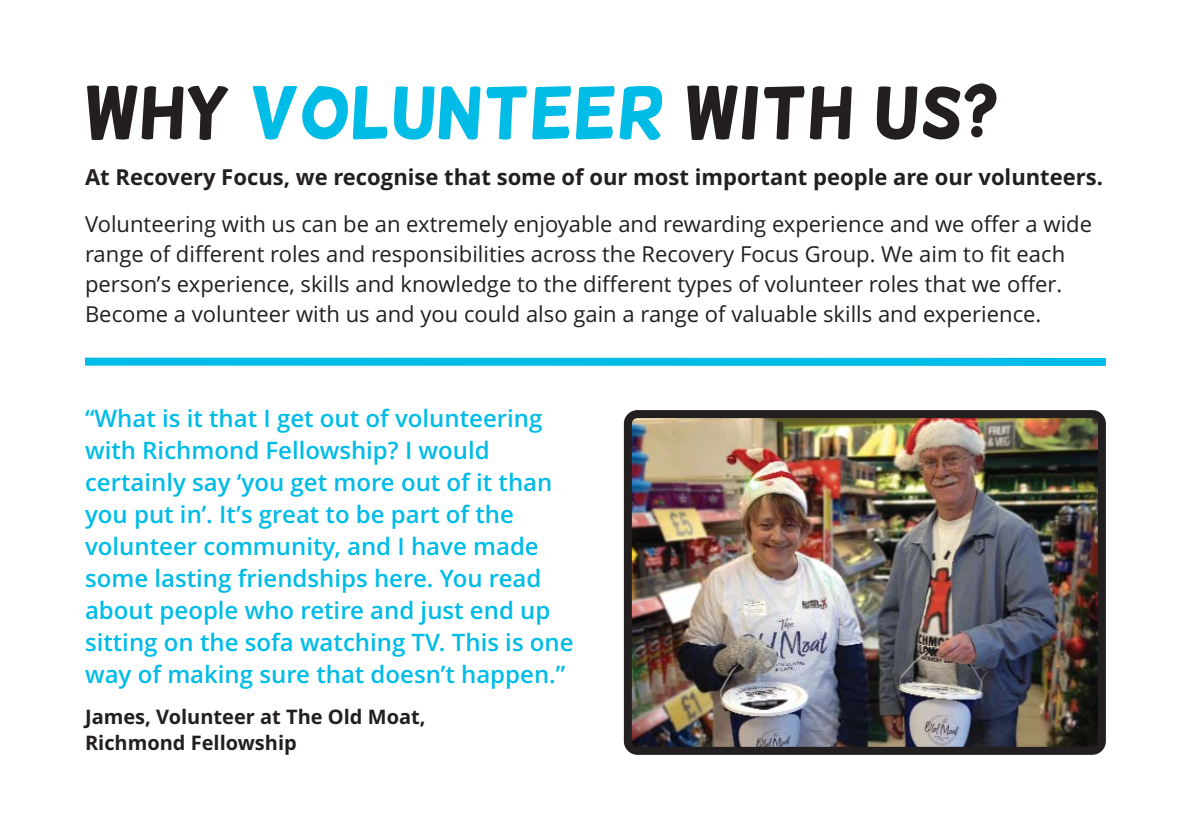
<style>
.page{position:relative;width:1191px;height:840px;background:#fff}
.page>*{position:absolute;margin:0;border:0;box-sizing:border-box;transform-origin:0 0}
.t1{font:72px "Helsinki";color:#231f20}
.t2{font:600 24px/32px "Open Sans";color:#00bce7}
.t3{font:22px/30px "Open Sans";color:#231f20}
.t4{font:700 22px "Open Sans";color:#231f20}
.t5{font:700 20px/26px "Open Sans";color:#231f20}
.s1{color:#00bce7}
</style>
<div class="page">
<img style="left:624px;top:410px;width:482px;height:344px">
<div style="left:85px;top:357px;width:1021px;height:9px;background:#00bce7"></div>
<h1 class="t1" style="left:85px;top:70px;width:915px">WHY <span class="s1">VOLUNTEER</span> WITH US?</h1>
<p class="t4" style="left:85px;top:168px;width:1019px">At Recovery Focus, we recognise that some of our most important people are our volunteers.</p>
<p class="t3" style="left:85px;top:211px;width:1008px">Volunteering with us can be an extremely enjoyable and rewarding experience and we offer a wide range of different roles and responsibilities across the Recovery Focus Group. We aim to fit each person’s experience, skills and knowledge to the different types of volunteer roles that we offer.<br>Become a volunteer with us and you could also gain a range of valuable skills and experience.</p>
<p class="t2" style="left:85px;top:404px;width:490px">“What is it that I get out of volunteering with Richmond Fellowship? I would certainly say ‘you get more out of it than you put in’. It’s great to be part of the volunteer community, and I have made some lasting friendships here. You read about people who retire and just end up sitting on the sofa watching TV. This is one way of making sure that doesn’t happen.”</p>
<p class="t5" style="left:85px;top:705px;width:342px">James, Volunteer at The Old Moat,<br>Richmond Fellowship</p>
</div>
